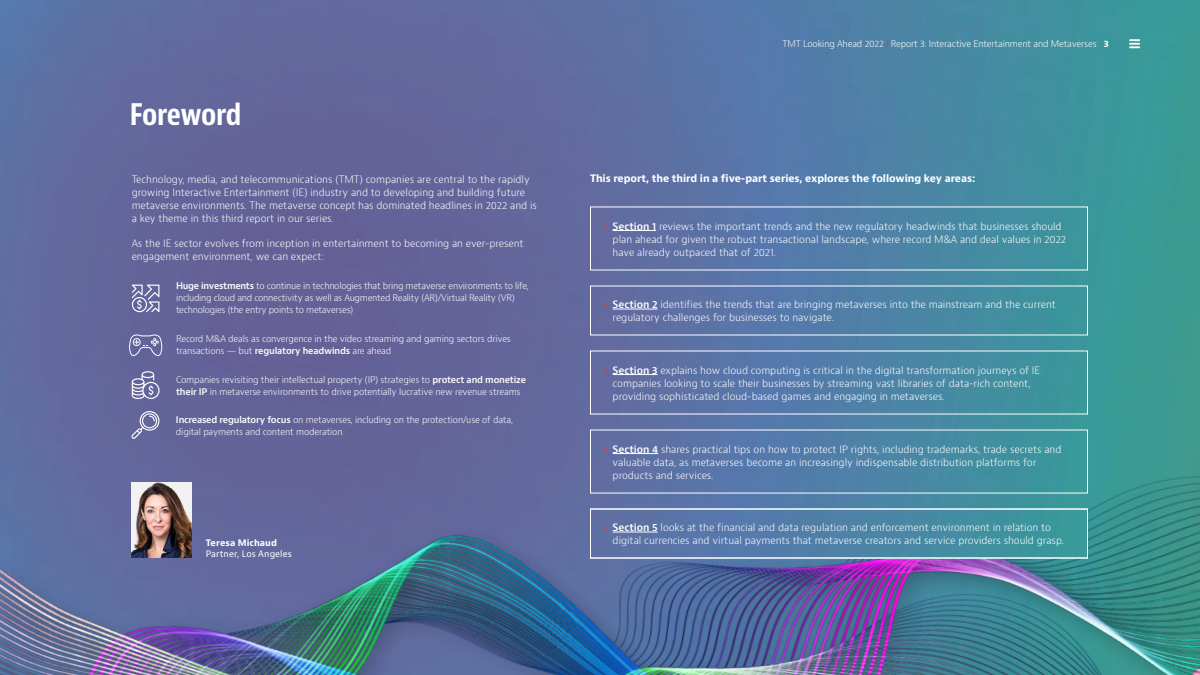
<style>
.page{position:relative;width:1200px;height:675px;background:#fff}
.page>*{position:absolute;margin:0;border:0;box-sizing:border-box;transform-origin:0 0}
.t1{font:700 condensed 29px "Baker Mc Kenzie Bernini";letter-spacing:-.02em;color:#fff}
.t2{font:300 10px/13px "Baker Mc Kenzie Bernini";letter-spacing:-.005em;color:#fff}
.t3{font:700 10px "Baker Mc Kenzie Bernini";letter-spacing:-.005em;color:#fff}
.t4{font:300 9px/12px "Baker Mc Kenzie Bernini";letter-spacing:-.025em;color:#fff}
.t5{font:8.7px "Baker Mc Kenzie Bernini";letter-spacing:.01em;color:#fff}
.t6{font:700 8.7px "Baker Mc Kenzie Bernini";letter-spacing:.01em;color:#fff}
.s1{font-weight:600}
.s2{color:#ee3035}
.s3{font-weight:700}
.s4{font-weight:700;color:#ee3035}
</style>
<div class="page">
<img style="left:0;top:0;width:1200px;height:441px">
<img style="left:0;top:441px;width:1200px;height:234px">
<img style="left:132px;top:482px;width:60px;height:75px">
<hr style="left:613px;top:230px;width:43px;height:1px;background:#fff">
<hr style="left:613px;top:309px;width:45px;height:1px;background:#fff">
<hr style="left:613px;top:374px;width:45px;height:1px;background:#fff">
<hr style="left:613px;top:453px;width:45px;height:1px;background:#fff">
<img style="left:592px;top:511px;width:494px;height:45px">
<div style="left:590px;top:509px;width:498px;height:50px;border:1px solid #fff"></div>
<hr style="left:613px;top:532px;width:45px;height:1px;background:#fff">
<div style="left:590px;top:508px;width:498px;height:50px;border:1px solid #fff"></div>
<svg style="left:132px;top:371px;width:28px;height:28px"></svg>
<svg style="left:129px;top:334px;width:33px;height:23px"></svg>
<svg style="left:132px;top:285px;width:27px;height:27px"></svg>
<svg style="left:131px;top:411px;width:28px;height:28px"></svg>
<svg style="left:1129px;top:39px;width:11px;height:9px"></svg>
<h1 class="t1" style="left:130px;top:96px;width:113px">Foreword</h1>
<p class="t2" style="left:132px;top:173px;width:407px">Technology, media, and telecommunications (TMT) companies are central to the rapidly growing Interactive Entertainment (IE) industry and to developing and building future metaverse environments. The metaverse concept has dominated headlines in 2022 and is a key theme in this third report in our series.</p>
<p class="t2" style="left:132px;top:237px;width:394px">As the IE sector evolves from inception in entertainment to becoming an ever-present engagement environment, we can expect:</p>
<p class="t4" style="left:176px;top:280px;width:354px"><span class="s1">Huge investments</span> to continue in technologies that bring metaverse environments to life, including cloud and connectivity as well as Augmented Reality (AR)/Virtual Reality (VR) technologies (the entry points to metaverses)</p>
<p class="t4" style="left:176px;top:333px;width:336px">Record M&amp;A deals as convergence in the video streaming and gaming sectors drives transactions — but <span class="s1">regulatory headwinds</span> are ahead</p>
<p class="t4" style="left:176px;top:373px;width:352px">Companies revisiting their intellectual property (IP) strategies to <span class="s1">protect and monetize their IP</span> in metaverse environments to drive potentially lucrative new revenue streams</p>
<p class="t4" style="left:176px;top:413px;width:339px"><span class="s1">Increased regulatory focus</span> on metaverses, including on the protection/use of data, digital payments and content moderation</p>
<p class="t6" style="left:206px;top:537px;width:73px">Teresa Michaud</p>
<p class="t5" style="left:206px;top:549px;width:87px">Partner, Los Angeles</p>
<p class="t4" style="left:783px;top:38px;width:328px">TMT Looking Ahead 2022 <span class="s2">|</span> Report 3: Interactive Entertainment and Metaverses <span class="s3">3</span></p>
<p class="t3" style="left:590px;top:172px;width:387px">This report, the third in a five-part series, explores the following key areas:</p>
<p class="t2" style="left:613px;top:220px;width:455px;text-indent:-9px"><span class="s4">•</span> <span class="s1">Section 1</span> reviews the important trends and the new regulatory headwinds that businesses should plan ahead for given the robust transactional landscape, where record M&amp;A and deal values in 2022 have already outpaced that of 2021.</p>
<p class="t2" style="left:613px;top:298px;width:445px;text-indent:-9px"><span class="s4">•</span> <span class="s1">Section 2</span> identifies the trends that are bringing metaverses into the mainstream and the current regulatory challenges for businesses to navigate.</p>
<p class="t2" style="left:613px;top:364px;width:429px;text-indent:-9px"><span class="s4">•</span> <span class="s1">Section 3</span> explains how cloud computing is critical in the digital transformation journeys of IE companies looking to scale their businesses by streaming vast libraries of data-rich content, providing sophisticated cloud-based games and engaging in metaverses.</p>
<p class="t2" style="left:613px;top:443px;width:450px;text-indent:-9px"><span class="s4">•</span> <span class="s1">Section 4</span> shares practical tips on how to protect IP rights, including trademarks, trade secrets and valuable data, as metaverses become an increasingly indispensable distribution platforms for products and services.</p>
<p class="t2" style="left:613px;top:521px;width:453px;text-indent:-9px"><span class="s4">•</span> <span class="s1">Section 5</span> looks at the financial and data regulation and enforcement environment in relation to digital currencies and virtual payments that metaverse creators and service providers should grasp.</p>
</div>
